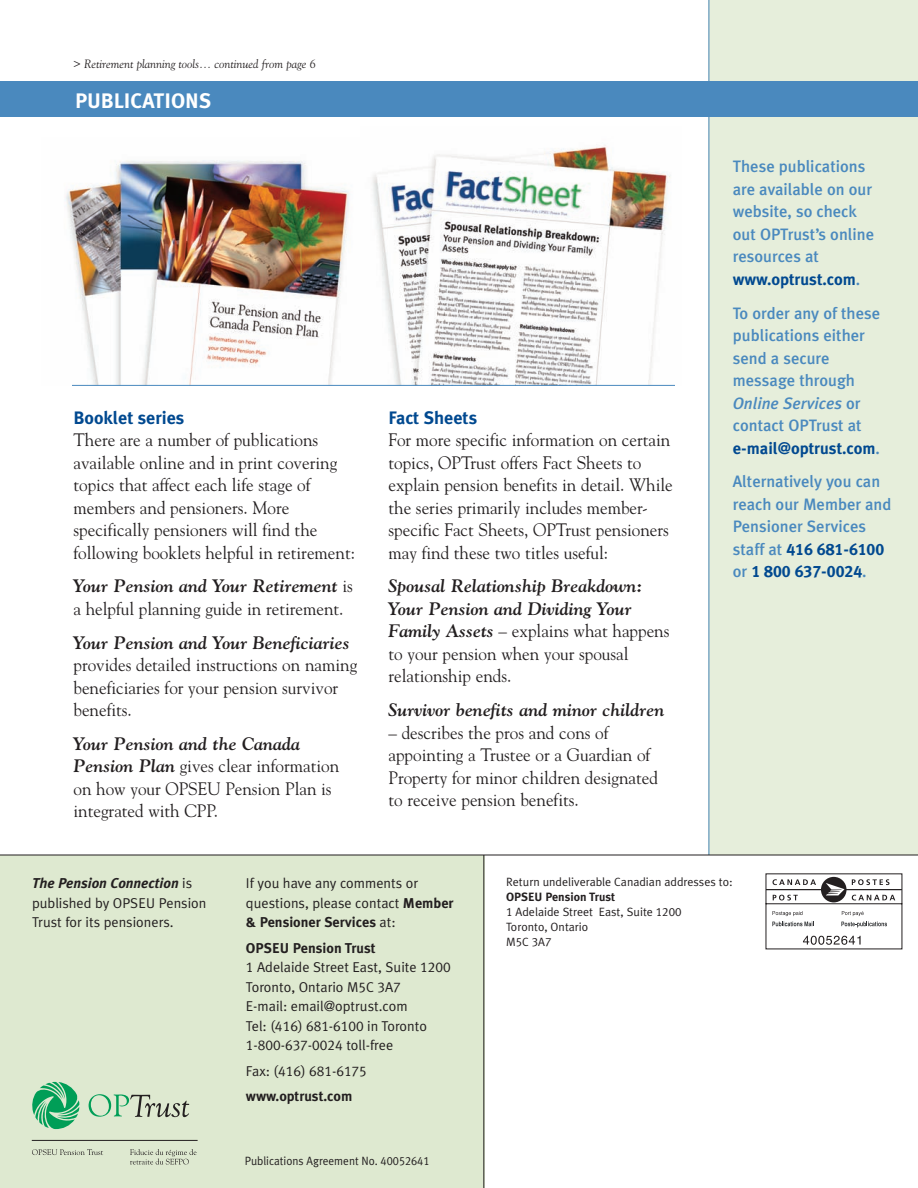
<style>
.page{position:relative;width:918px;height:1188px;background:#fff}
.page>*{position:absolute;margin:0;border:0;box-sizing:border-box;transform-origin:0 0}
.t1{font:700 21px "Meta Plus";color:#fff}
.t2{font:18px/22.5px "Goudy";color:#231f20;scale:.95 1}
.t3{font:italic 700 18px/22.5px "Goudy";color:#231f20}
.t4{font:700 18px "Meta Plus";color:#014990}
.t5{font:500 16.5px/22.5px "Meta Plus";color:#4a89be}
.t6{font:16.5px/22.5px "Meta Plus Bold Caps";color:#014990}
.t7{font:14.25px/19.5px "Meta Plus Normal";color:#231f20}
.t8{font:700 14.25px/25.5px "Meta Plus";color:#231f20}
.t9{font:14.25px/25.5px "Meta Plus Normal Caps";color:#231f20}
.t10{font:italic 700 14.25px "Meta Plus";color:#231f20}
.t11{font:12px/15px "Meta Plus Normal";color:#231f20}
.t12{font:italic 12px "Goudy";color:#231f20}
.t13{font:12px "Meta Plus Normal";color:#231f20;scale:.95 1}
.t14{font:700 12px "Meta Plus";color:#231f20}
.t15{font:12px "Meta Plus Normal Caps";color:#231f20}
.s1{font-weight:700;font-style:italic}
.s2{font-weight:400;font-style:normal}
.s3{font-weight:700;color:#014990}
.s4{font-style:italic}
.s5{font-family:"Meta Plus";font-weight:500;color:#4a89be}
.s6{font-family:"Meta Plus Normal";font-weight:400;font-style:normal}
.s7{font-family:"Meta Plus";font-weight:700}
.s8{font-family:"Meta Plus Normal";font-weight:400}
.s9{font-family:"Meta Plus Normal Caps"}
.s10{font-family:"Meta Plus Normal"}
</style>
<div class="page">
<div style="left:709px;top:0;width:209px;height:855px;background:#e6eedb"></div>
<div style="left:0;top:855px;width:484px;height:333px;background:#dee9d0"></div>
<hr style="left:709px;top:0;width:1px;height:855px;background:#4a89be">
<hr style="left:483px;top:855px;width:1px;height:333px;background:#231f20">
<hr style="left:0;top:855px;width:918px;height:1px;background:#231f20">
<div style="left:0;top:81px;width:918px;height:36px;background:#4a89be"></div>
<img style="left:65px;top:160px;width:295px;height:225px">
<img style="left:360px;top:145px;width:315px;height:240px">
<hr style="left:72px;top:385px;width:603px;height:1px;background:#4a89be">
<svg style="left:766px;top:874px;width:136px;height:75px"></svg>
<svg style="left:32px;top:1082px;width:47px;height:47px"></svg>
<svg style="left:89px;top:1094px;width:100px;height:23px"></svg>
<svg style="left:32px;top:1149px;width:71px;height:6px"></svg>
<svg style="left:130px;top:1149px;width:67px;height:16px"></svg>
<hr style="left:32px;top:1140px;width:166px;height:1px;background:#231f20">
<p class="t12" style="left:74px;top:57px;width:244px">&gt; Retirement planning tools... continued from page 6</p>
<p class="t1" style="left:75px;top:89px;width:138px">PUBLICATIONS</p>
<p class="t4" style="left:74px;top:407px;width:112px">Booklet series</p>
<p class="t2" style="left:74px;top:429px;width:298px">There are a number of publications available online and in print covering topics that affect each life stage of members and pensioners. More specifically pensioners will find the following booklets helpful in retirement:</p>
<p class="t2" style="left:74px;top:575px;width:296px"><span class="s1">Your Pension and Your Retirement</span> is a helpful planning guide in retirement.</p>
<p class="t3" style="left:74px;top:631px;width:278px">Your Pension and Your Beneficiaries</p>
<p class="t2" style="left:74px;top:654px;width:300px">provides detailed instructions on naming beneficiaries for your pension survivor benefits.</p>
<p class="t2" style="left:74px;top:732px;width:281px"><span class="s1">Your Pension and the Canada<br>Pension Plan</span> gives clear information on how your OPSEU Pension Plan is integrated with CPP.</p>
<p class="t4" style="left:388px;top:407px;width:90px">Fact Sheets</p>
<p class="t2" style="left:388px;top:429px;width:301px">For more specific information on certain topics, OPTrust offers Fact Sheets to explain pension benefits in detail. While the series primarily includes member&shy;specific Fact Sheets, OPTrust pensioners may find these two titles useful:</p>
<p class="t3" style="left:388px;top:575px;width:283px">Spousal Relationship Breakdown:<br>Your Pension and Dividing Your<br>Family Assets <span class="s2">– explains what happens to your pension when your spousal relationship ends.</span></p>
<p class="t3" style="left:388px;top:699px;width:278px">Survivor benefits and minor children</p>
<p class="t2" style="left:388px;top:721px;width:285px">– describes the pros and cons of appointing a Trustee or a Guardian of Property for minor children designated to receive pension benefits.</p>
<p class="t5" style="left:733px;top:155px;width:143px">These publications are available on our website, so check out OPTrust’s online resources at <span class="s3">www.optrust.com</span>.</p>
<p class="t5" style="left:733px;top:302px;width:149px">To order any of these publications either send a secure message through<br><span class="s4">Online Services</span> or contact OPTrust at <span class="s3">e-mail@optrust.com</span>.</p>
<p class="t5" style="left:733px;top:470px;width:160px">Alternatively you can reach our Member and<br>Pensioner Services</p>
<p class="t6" style="left:733px;top:538px;width:153px"><span class="s5">staff at</span> 416 681-6100 <span class="s5">or</span> 1 800 637-0024<span class="s5">.</span></p>
<p class="t10" style="left:32px;top:875px;width:162px">The Pension Connection <span class="s6">is</span></p>
<p class="t7" style="left:32px;top:893px;width:176px">published by OPSEU Pension<br>Trust for its pensioners.</p>
<p class="t7" style="left:246px;top:873px;width:209px">If you have any comments or questions, please contact <span class="s7">Member</span></p>
<p class="t8" style="left:246px;top:909px;width:151px">&amp; Pensioner Services <span class="s8">at:<br></span>OPSEU Pension Trust</p>
<p class="t7" style="left:246px;top:957px;width:206px"><span class="s9">1</span> Adelaide Street East, Suite <span class="s9">1200<br></span>Toronto, Ontario <span class="s9">M5C 3A7<br></span>E-mail: email@optrust.com<br>Tel: <span class="s9">(416) 681-6100</span> in Toronto</p>
<p class="t9" style="left:246px;top:1032px;width:149px">1-800-637-0024 <span class="s10">toll-free<br>Fax:</span> (416) 681-6175</p>
<p class="t8" style="left:246px;top:1083px;width:108px">www.optrust.com</p>
<p class="t13" style="left:245px;top:1154px;width:196px">Publications Agreement No. <span class="s9">40052641</span></p>
<p class="t11" style="left:506px;top:875px;width:228px">Return undeliverable Canadian addresses to:</p>
<p class="t14" style="left:506px;top:890px;width:110px">OPSEU Pension Trust</p>
<p class="t11" style="left:506px;top:905px;width:177px"><span class="s9">1</span> Adelaide Street East, Suite <span class="s9">1200<br></span>Toronto, Ontario</p>
<p class="t15" style="left:506px;top:935px;width:47px">M5C 3A7</p>
</div>
